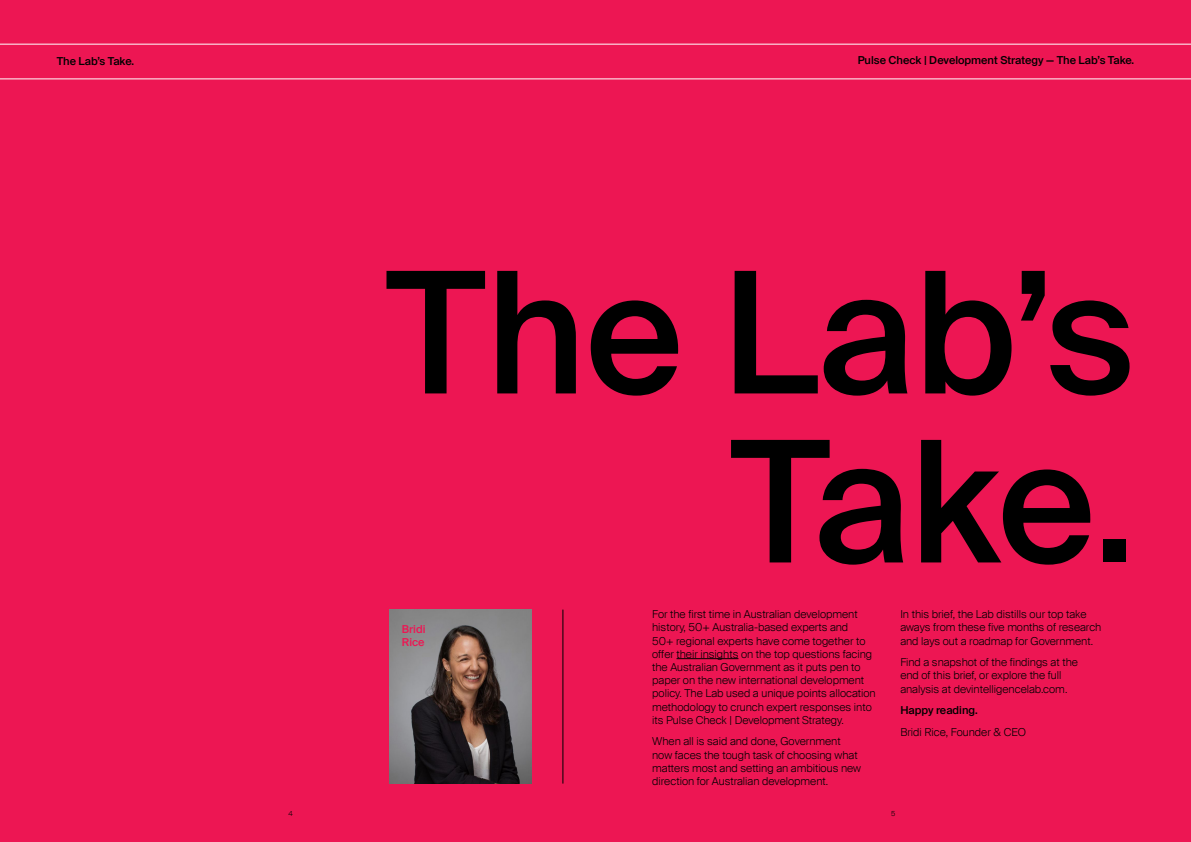
<style>
.page{position:relative;width:1191px;height:842px;background:#ed1653}
.page>*{position:absolute;margin:0;border:0;box-sizing:border-box;transform-origin:0 0}
.t1{font:500 169px/169px "Suisse Intl";color:#000;text-align:right}
.t2{font:300 11px/13.2px "Suisse Intl";color:#000}
.t3{font:500 11px "Suisse Intl";color:#000}
.t4{font:500 11px/13.2px "Suisse Intl";color:#ed1653}
.t5{font:300 7px "Suisse Intl";color:#000}
</style>
<div class="page">
<hr style="left:0;top:44px;width:1191px;height:1px;background:#fff">
<hr style="left:0;top:78px;width:1191px;height:1px;background:#fff">
<hr style="left:676px;top:658px;width:62px;height:1px;background:#000">
<hr style="left:562px;top:610px;width:1px;height:173px;background:#000">
<img style="left:389px;top:610px;width:142px;height:173px">
<p class="t3" style="left:57px;top:55px;width:79px">The Lab’s Take.</p>
<p class="t5" style="left:288px;top:810px;width:6px">4</p>
<p class="t3" style="left:858px;top:54px;width:278px">Pulse Check | Development Strategy — The Lab’s Take.</p>
<h1 class="t1" style="left:386px;top:251px;width:750px">The Lab’s<br>Take.</h1>
<p class="t4" style="left:402px;top:623px;width:25px">Bridi<br>Rice</p>
<p class="t2" style="left:652px;top:608px;width:225px">For the first time in Australian development history, 50+ Australia-based experts and<br>50+ regional experts have come together to offer their insights on the top questions facing the Australian Government as it puts pen to paper on the new international development policy. The Lab used a unique points allocation methodology to crunch expert responses into its Pulse Check | Development Strategy.</p>
<p class="t2" style="left:652px;top:735px;width:210px">When all is said and done, Government now faces the tough task of choosing what matters most and setting an ambitious new direction for Australian development.</p>
<p class="t2" style="left:900px;top:608px;width:202px">In this brief, the Lab distills our top take aways from these five months of research and lays out a roadmap for Government.</p>
<p class="t2" style="left:900px;top:656px;width:179px">Find a snapshot of the findings at the end of this brief, or explore the full analysis at devintelligencelab.com.</p>
<p class="t3" style="left:900px;top:704px;width:79px">Happy reading.</p>
<p class="t2" style="left:900px;top:726px;width:127px">Bridi Rice, Founder &amp; CEO</p>
<p class="t5" style="left:891px;top:810px;width:6px">5</p>
</div>
